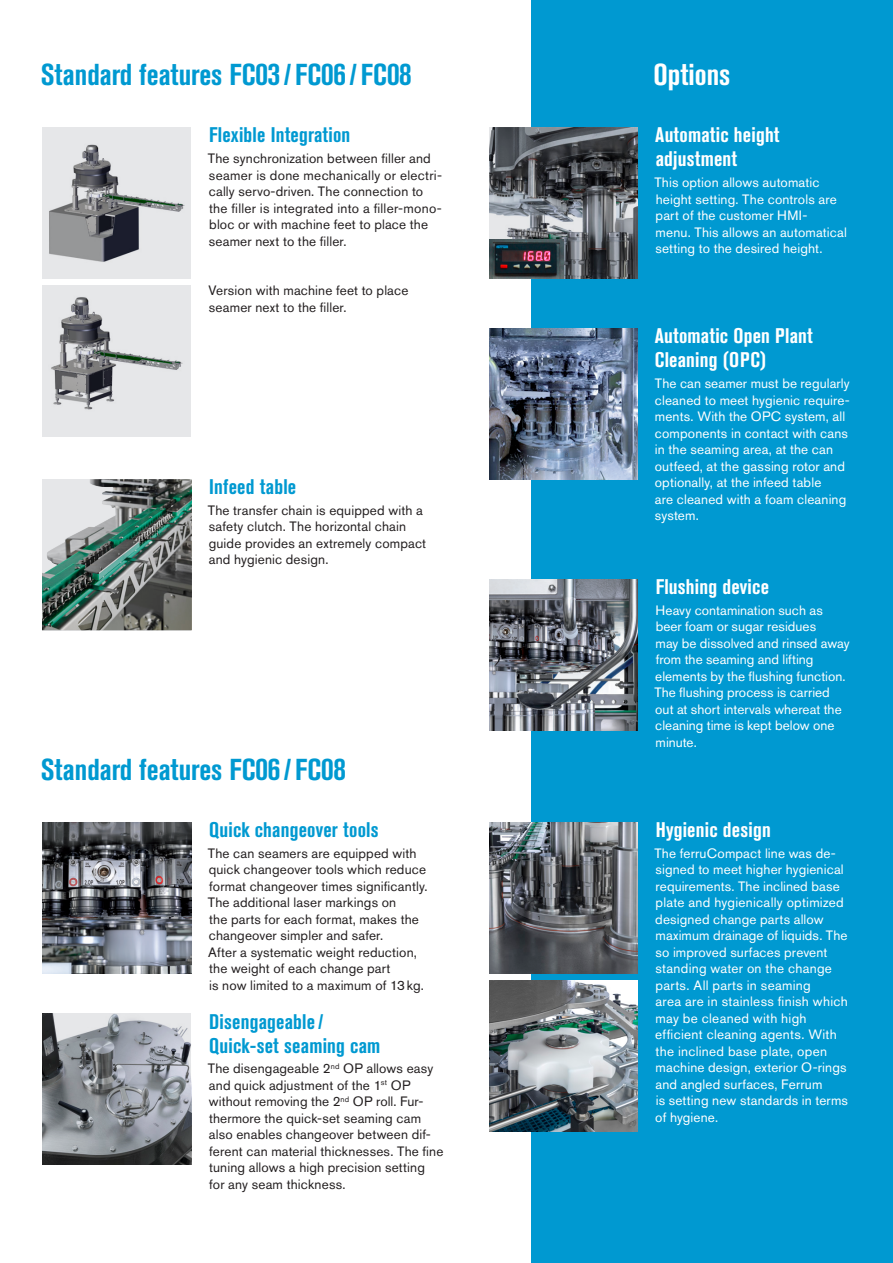
<style>
.page{position:relative;width:893px;height:1263px;background:#fff}
.page>*{position:absolute;margin:0;border:0;box-sizing:border-box;transform-origin:0 0}
.t1{font:700 condensed 30px "Akzidenz Grotesk Pro";color:#0099d1}
.t2{font:700 condensed 30px "Akzidenz Grotesk Pro";color:#fff}
.t3{font:700 condensed 21px/24px "Akzidenz Grotesk Pro";letter-spacing:.01em;color:#fff}
.t4{font:700 condensed 21px/24px "Akzidenz Grotesk Pro";letter-spacing:.01em;color:#0099d1}
.t5{font:13.5px/16.5px "Akzidenz Grotesk Pro";letter-spacing:.01em;color:#fff}
.t6{font:13.5px/16.5px "Akzidenz Grotesk Pro";letter-spacing:.01em;color:#231f20}
.s1{font-size:31.8px}
</style>
<div class="page">
<div style="left:531px;top:0;width:362px;height:1263px;background:#0099d1"></div>
<img style="left:489px;top:127px;width:149px;height:152px">
<img style="left:489px;top:329px;width:149px;height:151px">
<img style="left:43px;top:822px;width:148px;height:151px">
<img style="left:43px;top:1014px;width:148px;height:151px">
<img style="left:489px;top:579px;width:149px;height:151px">
<img style="left:43px;top:479px;width:148px;height:151px">
<img style="left:489px;top:240px;width:74px;height:39px">
<img style="left:489px;top:822px;width:149px;height:151px">
<img style="left:489px;top:980px;width:149px;height:151px">
<div style="left:43px;top:286px;width:148px;height:151px;background:#e6e7e9"></div>
<img style="left:51px;top:297px;width:132px;height:113px">
<div style="left:43px;top:127px;width:148px;height:152px;background:#e6e7e9"></div>
<img style="left:49px;top:144px;width:136px;height:118px">
<h1 class="t1" style="left:41px;top:55px;width:372px">Standard features FC<span class="s1">03</span>/FC<span class="s1">06</span>/FC<span class="s1">08</span></h1>
<h2 class="t4" style="left:209px;top:123px;width:142px">Flexible Integration</h2>
<p class="t6" style="left:208px;top:150px;width:236px">The synchronization between filler and seamer is done mechanically or electri&shy;cally servo-driven. The connection to the filler is integrated into a filler-mono&shy;bloc or with machine feet to place the seamer next to the filler.</p>
<p class="t6" style="left:209px;top:282px;width:201px">Version with machine feet to place seamer next to the filler.</p>
<h2 class="t4" style="left:209px;top:474px;width:88px">Infeed table</h2>
<p class="t6" style="left:208px;top:502px;width:220px">The transfer chain is equipped with a safety clutch. The horizontal chain guide provides an extremely compact and hygienic design.</p>
<h1 class="t1" style="left:41px;top:750px;width:306px">Standard features FC<span class="s1">06</span>/FC<span class="s1">08</span></h1>
<h2 class="t4" style="left:209px;top:817px;width:171px">Quick changeover tools</h2>
<p class="t6" style="left:208px;top:845px;width:221px">The can seamers are equipped with quick changeover tools which reduce format changeover times significantly.<br>The additional laser markings on<br>the parts for each format, makes the changeover simpler and safer.<br>After a systematic weight reduction, the weight of each change part<br>is now limited to a maximum of 13kg.</p>
<h2 class="t4" style="left:209px;top:1009px;width:173px">Disengageable/<br>Quick-set seaming cam</h2>
<p class="t6" style="left:208px;top:1060px;width:237px">The disengageable 2<sup>nd</sup> OP allows easy and quick adjustment of the 1<sup>st</sup> OP without removing the 2<sup>nd</sup> OP roll. Fur&shy;thermore the quick-set seaming cam also enables changeover between dif&shy;ferent can material thicknesses. The fine tuning allows a high precision setting<br>for any seam thickness.</p>
<h1 class="t2" style="left:653px;top:55px;width:78px">Options</h1>
<h2 class="t3" style="left:655px;top:123px;width:126px">Automatic height adjustment</h2>
<p class="t5" style="left:654px;top:174px;width:194px">This option allows automatic height setting. The controls are part of the customer HMI-<br>menu. This allows an automatical setting to the desired height.</p>
<h2 class="t3" style="left:655px;top:324px;width:160px">Automatic Open Plant<br>Cleaning (OPC)</h2>
<p class="t5" style="left:655px;top:375px;width:196px">The can seamer must be regularly cleaned to meet hygienic require&shy;ments. With the OPC system, all components in contact with cans in the seaming area, at the can outfeed, at the gassing rotor and optionally, at the infeed table<br>are cleaned with a foam cleaning system.</p>
<h2 class="t3" style="left:656px;top:574px;width:115px">Flushing device</h2>
<p class="t5" style="left:654px;top:602px;width:197px">Heavy contamination such as beer foam or sugar residues<br>may be dissolved and rinsed away from the seaming and lifting elements by the flushing function.<br>The flushing process is carried out at short intervals whereat the cleaning time is kept below one minute.</p>
<h2 class="t3" style="left:656px;top:817px;width:116px">Hygienic design</h2>
<p class="t5" style="left:654px;top:845px;width:195px">The ferruCompact line was de&shy;signed to meet higher hygienical requirements. The inclined base plate and hygienically optimized designed change parts allow maximum drainage of liquids. The so improved surfaces prevent standing water on the change parts. All parts in seaming<br>area are in stainless finish which may be cleaned with high efficient cleaning agents. With the inclined base plate, open machine design, exterior O-rings and angled surfaces, Ferrum<br>is setting new standards in terms of hygiene.</p>
</div>
